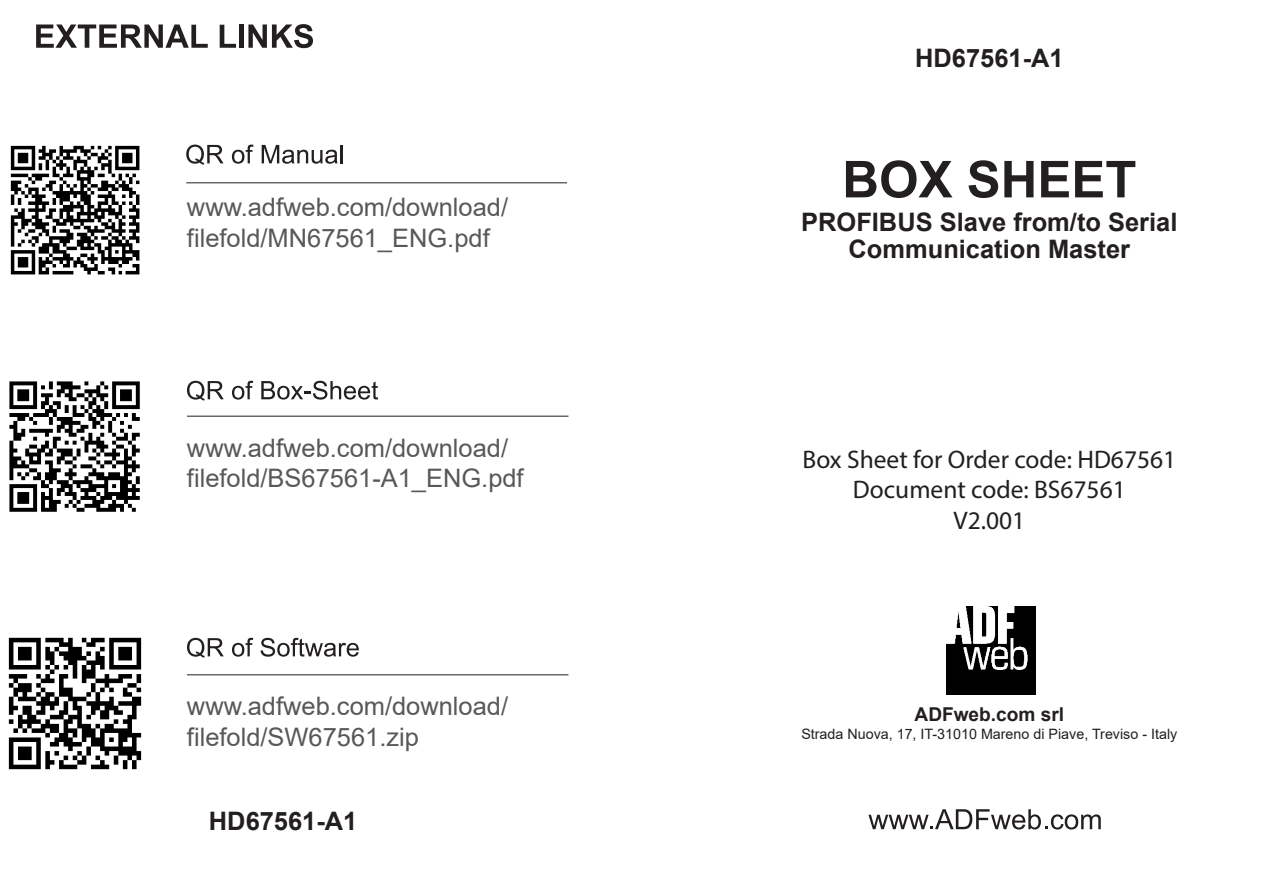
<style>
.page{position:relative;width:1263px;height:893px;background:#fff}
.page>*{position:absolute;margin:0;border:0;box-sizing:border-box;transform-origin:0 0}
.t1{font:700 51px "Arial";color:#231f20}
.t2{font:25.5px/30.6px "Arial";color:#57585a}
.t3{font:700 25.5px/27.6px "Arial";color:#231f20;text-align:center}
.t4{font:25.5px/30.6px "Myriad Pro";color:#231f20;text-align:center}
.t5{font:700 19.2px "Arial";color:#231f20}
.t6{font:14.4px "Arial";color:#231f20}
</style>
<div class="page">
<svg style="left:36px;top:25px;width:172px;height:23px"></svg>
<svg style="left:220px;top:25px;width:16px;height:23px"></svg>
<div style="left:239px;top:25px;width:5px;height:23px;background:#231f20"></div>
<svg style="left:248px;top:24px;width:65px;height:24px"></svg>
<svg style="left:187px;top:381px;width:37px;height:20px"></svg>
<svg style="left:232px;top:381px;width:21px;height:19px"></svg>
<svg style="left:261px;top:381px;width:117px;height:19px"></svg>
<hr style="left:187px;top:416px;width:381px;height:1px;background:#231f20">
<svg style="left:187px;top:638px;width:37px;height:20px"></svg>
<svg style="left:232px;top:638px;width:21px;height:19px"></svg>
<svg style="left:261px;top:638px;width:98px;height:19px"></svg>
<hr style="left:187px;top:674px;width:381px;height:1px;background:#231f20">
<img style="left:9px;top:381px;width:131px;height:131px">
<img style="left:10px;top:145px;width:130px;height:130px">
<img style="left:8px;top:637px;width:134px;height:133px">
<svg style="left:868px;top:809px;width:233px;height:20px"></svg>
<img style="left:947px;top:606px;width:88px;height:89px">
<hr style="left:186px;top:182px;width:381px;height:1px;background:#231f20">
<svg style="left:186px;top:145px;width:38px;height:20px"></svg>
<svg style="left:232px;top:145px;width:21px;height:19px"></svg>
<svg style="left:262px;top:145px;width:76px;height:19px"></svg>
<hr style="left:340px;top:145px;width:3px;height:18px;background:#231f20">
<p class="t2" style="left:187px;top:192px;width:323px">www.adfweb.com/download/ filefold/MN67561_ENG.pdf</p>
<p class="t2" style="left:187px;top:432px;width:338px">www.adfweb.com/download/ filefold/BS67561-A1_ENG.pdf</p>
<p class="t3" style="left:915px;top:45px;width:150px">HD67561-A1</p>
<h1 class="t1" style="left:842px;top:144px;width:296px">BOX SHEET</h1>
<p class="t3" style="left:801px;top:208px;width:378px">PROFIBUS Slave from/to Serial<br>Communication Master</p>
<p class="t4" style="left:802px;top:444px;width:375px">Box Sheet for Order code: HD67561<br>Document code: BS67561<br>V2.001</p>
<p class="t2" style="left:187px;top:691px;width:323px">www.adfweb.com/download/ filefold/SW67561.zip</p>
<p class="t5" style="left:914px;top:701px;width:151px">ADFweb.com srl</p>
<p class="t6" style="left:801px;top:724px;width:377px">Strada Nuova, 17, IT-31010 Mareno di Piave, Treviso - Italy</p>
<p class="t3" style="left:209px;top:807px;width:150px">HD67561-A1</p>
</div>
